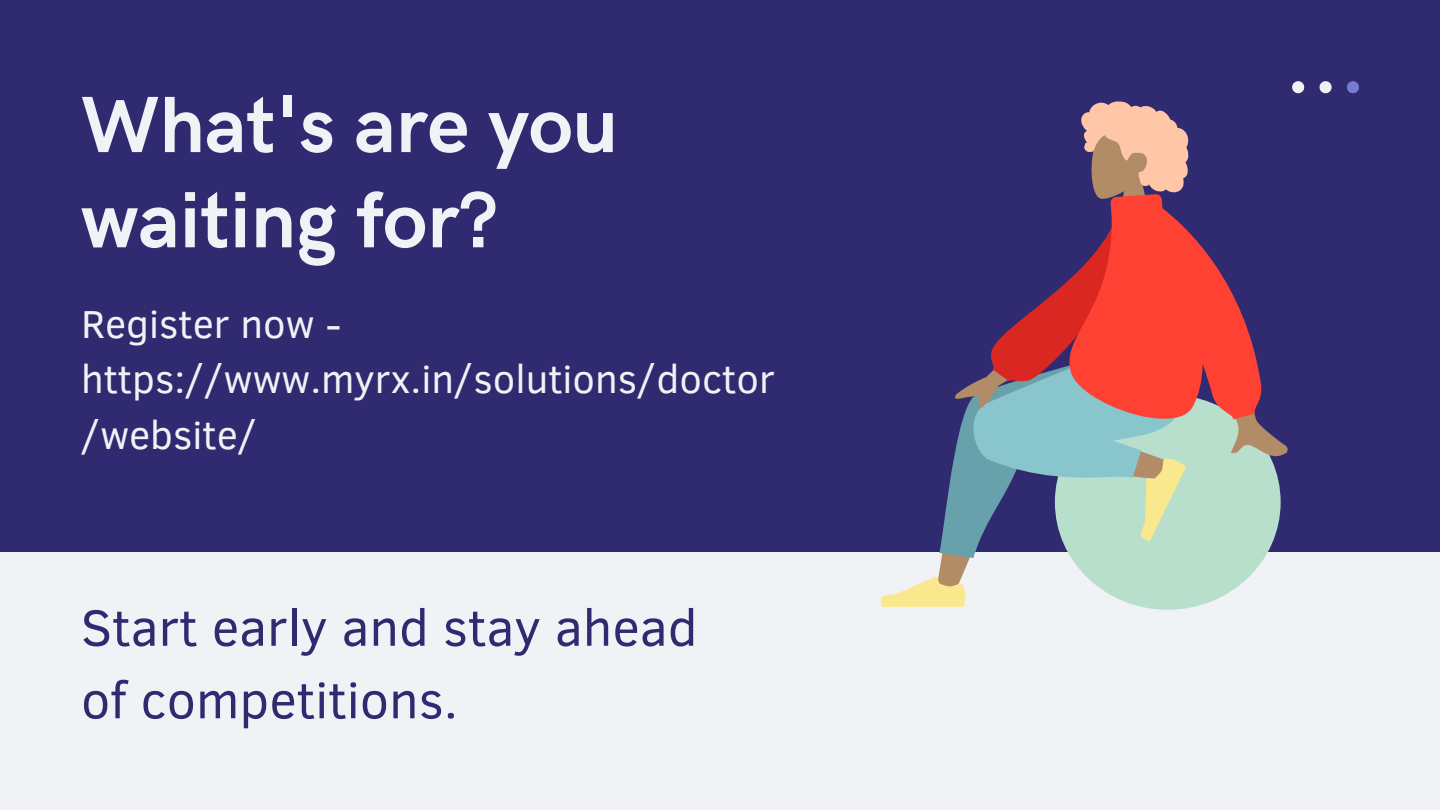
<style>
.page{position:relative;width:1440px;height:810px;background:#302b70}
.page>*{position:absolute;margin:0;border:0;box-sizing:border-box;transform-origin:0 0}
.t1{font:700 80px/95.2px "HK Grotesk";color:#f0f2f6}
.t2{font:52px/72.5px "Clear Sans";color:#302b70}
.t3{font:40px/55.5px "Clear Sans";color:#f0f2f6}
</style>
<div class="page">
<div style="left:0;top:553px;width:1440px;height:257px;background:#f0f2f6"></div>
<svg style="left:1347px;top:81px;width:12px;height:12px"></svg>
<svg style="left:1320px;top:81px;width:12px;height:12px"></svg>
<svg style="left:1292px;top:81px;width:12px;height:12px"></svg>
<div style="left:1055px;top:394px;width:226px;height:216px;background:#b8decc;border-radius:50%"></div>
<svg style="left:937px;top:552px;width:170px;height:41px"></svg>
<svg style="left:880px;top:576px;width:85px;height:31px"></svg>
<svg style="left:1231px;top:427px;width:57px;height:32px;fill:#b28b6f"></svg>
<svg style="left:939px;top:101px;width:250px;height:457px"></svg>
<svg style="left:1066px;top:194px;width:196px;height:243px;fill:#ff4133"></svg>
<p class="t1" style="left:81px;top:80px;width:539px">What's are you waiting for?</p>
<p class="t3" style="left:81px;top:294px;width:262px">Register now -</p>
<p class="t3" style="left:81px;top:350px;width:695px">https://www.myrx.in/solutions/doctor /website/</p>
<p class="t2" style="left:81px;top:589px;width:618px">Start early and stay ahead of competitions.</p>
</div>
